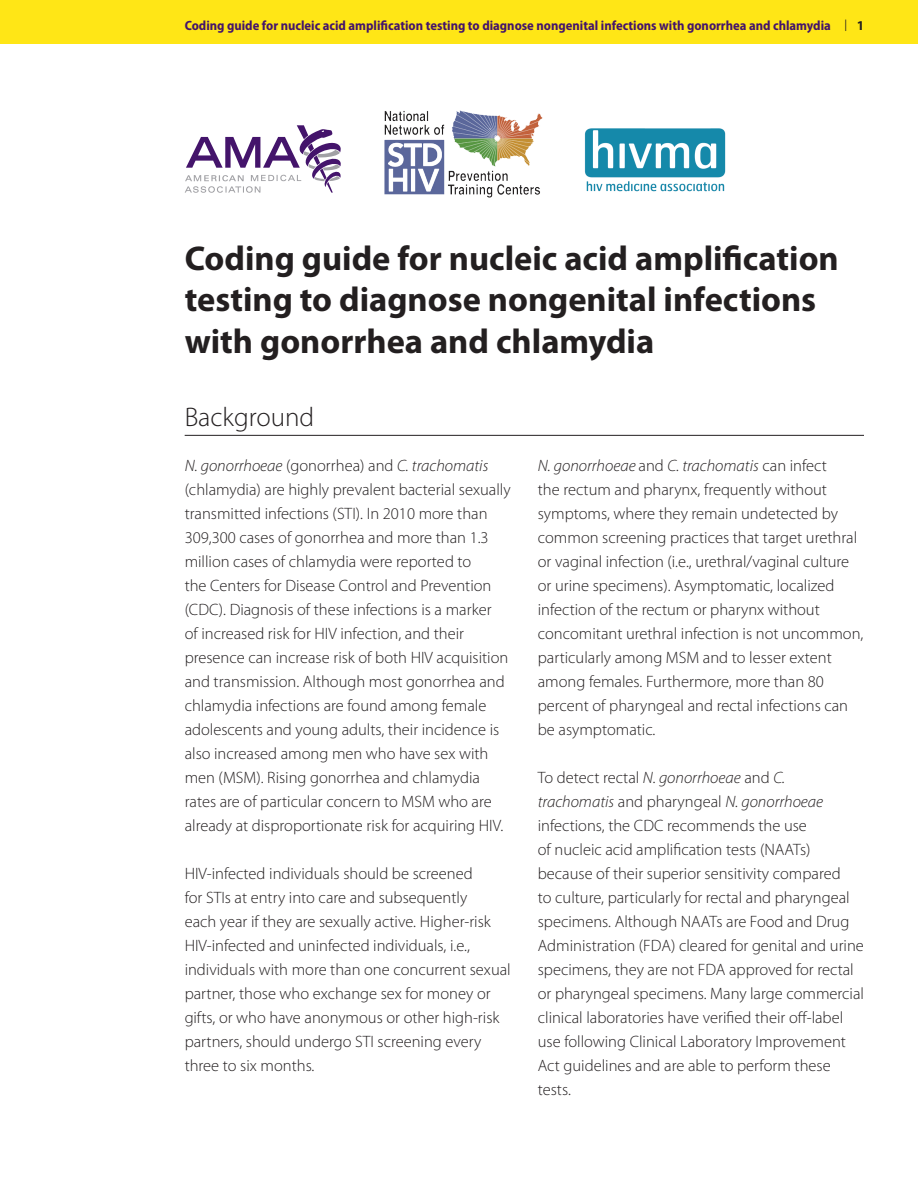
<style>
.page{position:relative;width:918px;height:1188px;background:#fff}
.page>*{position:absolute;margin:0;border:0;box-sizing:border-box;transform-origin:0 0}
.t1{font:700 34.5px/41.4px "Myriad Pro";color:#231f20}
.Sub_A{font:300 27px "Myriad Pro";color:#231f20}
.Body{font:300 16.5px/24px "Myriad Pro";color:#231f20}
.t2{font:700 semi-condensed 13.5px "Myriad Pro";color:#44146b}
.s1{font-family:"Aaux Next";font-weight:400;font-stretch:normal;color:#231f20}
.s2{font-stretch:normal;color:#231f20}
.s3{font-style:italic}
</style>
<div class="page">
<div style="left:0;top:0;width:918px;height:43px;background:#ffe616"></div>
<hr style="left:185px;top:435px;width:679px;height:1px;background:#231f20">
<img style="left:584px;top:128px;width:142px;height:64px">
<img style="left:384px;top:111px;width:159px;height:86px">
<svg style="left:185px;top:125px;width:156px;height:68px"></svg>
<p class="t2" style="left:185px;top:17px;width:681px">Coding guide for nucleic acid amplification testing to diagnose nongenital infections with gonorrhea and chlamydia <span class="s1">|</span> <span class="s2">1</span></p>
<p class="t1" style="left:185px;top:237px;width:656px">Coding guide for nucleic acid amplification testing to diagnose nongenital infections with gonorrhea and chlamydia</p>
<p class="Sub_A" style="left:185px;top:401px;width:131px">Background</p>
<p class="Body" style="left:185px;top:453px;width:327px"><span class="s3">N. gonorrhoeae</span> (gonorrhea) and <span class="s3">C. trachomatis </span>(chlamydia) are highly prevalent bacterial sexually transmitted infections (STI). In 2010 more than 309,300 cases of gonorrhea and more than 1.3 million cases of chlamydia were reported to<br>the Centers for Disease Control and Prevention (CDC). Diagnosis of these infections is a marker<br>of increased risk for HIV infection, and their presence can increase risk of both HIV acquisition and transmission. Although most gonorrhea and chlamydia infections are found among female adolescents and young adults, their incidence is also increased among men who have sex with men (MSM). Rising gonorrhea and chlamydia rates are of particular concern to MSM who are already at disproportionate risk for acquiring HIV.</p>
<p class="Body" style="left:185px;top:861px;width:328px">HIV-infected individuals should be screened<br>for STIs at entry into care and subsequently<br>each year if they are sexually active. Higher-risk HIV-infected and uninfected individuals, i.e., individuals with more than one concurrent sexual partner, those who exchange sex for money or gifts, or who have anonymous or other high-risk partners, should undergo STI screening every three to six months.</p>
<p class="Body" style="left:538px;top:453px;width:327px"><span class="s3">N. gonorrhoeae</span> and <span class="s3">C. trachomatis</span> can infect<br>the rectum and pharynx, frequently without symptoms, where they remain undetected by common screening practices that target urethral or vaginal infection (i.e., urethral/vaginal culture or urine specimens). Asymptomatic, localized infection of the rectum or pharynx without concomitant urethral infection is not uncommon, particularly among MSM and to lesser extent among females. Furthermore, more than 80 percent of pharyngeal and rectal infections can be asymptomatic.</p>
<p class="Body" style="left:538px;top:765px;width:328px">To detect rectal <span class="s3">N. gonorrhoeae</span> and <span class="s3">C. trachomatis</span> and pharyngeal <span class="s3">N. gonorrhoeae </span>infections, the CDC recommends the use<br>of nucleic acid amplification tests (NAATs) because of their superior sensitivity compared<br>to culture, particularly for rectal and pharyngeal specimens. Although NAATs are Food and Drug Administration (FDA) cleared for genital and urine specimens, they are not FDA approved for rectal or pharyngeal specimens. Many large commercial clinical laboratories have verified their off-label use following Clinical Laboratory Improvement Act guidelines and are able to perform these tests.</p>
</div>
